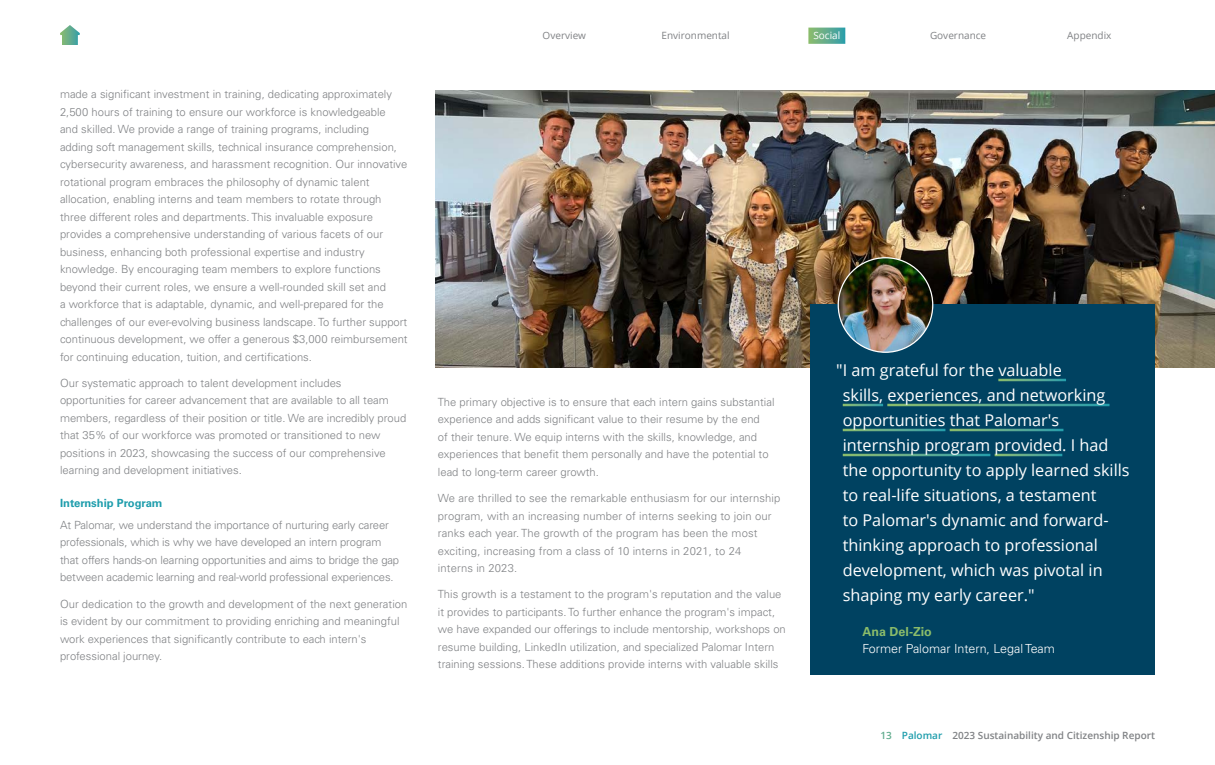
<style>
.page{position:relative;width:1215px;height:765px;background:#fff}
.page>*{position:absolute;margin:0;border:0;box-sizing:border-box;transform-origin:0 0}
.t1{font:16.25px/25px "Open Sans";color:#fff}
.t2{font:300 12.5px "Univers LT Std";color:#fff}
.t3{font:700 12.5px "Univers LT Std";color:#8bbc6a}
.t4{font:300 11.25px/17.5px "Univers LT Std";color:#808285}
.t5{font:700 11.25px "Univers LT Std";color:#1e9dac}
.t6{font:600 10px "Open Sans";color:#808285}
.t7{font:10px "Open Sans";color:#808285}
.t8{font:10px "Open Sans";color:#fff}
.s1{color:#61ac8e}
.s2{color:#1e9dac}
</style>
<div class="page">
<svg style="left:808px;top:28px;width:37px;height:16px"></svg>
<svg style="left:60px;top:25px;width:20px;height:20px"></svg>
<img style="left:435px;top:90px;width:780px;height:278px">
<div style="left:810px;top:305px;width:345px;height:370px;background:#004261"></div>
<hr style="left:998px;top:379px;width:68px;height:2px;background:#fff">
<hr style="left:843px;top:404px;width:40px;height:2px;background:#fff">
<hr style="left:887px;top:404px;width:223px;height:2px;background:#fff">
<hr style="left:843px;top:429px;width:102px;height:2px;background:#fff">
<hr style="left:950px;top:429px;width:113px;height:2px;background:#fff">
<hr style="left:843px;top:454px;width:147px;height:2px;background:#fff">
<hr style="left:995px;top:454px;width:67px;height:2px;background:#fff">
<img style="left:838px;top:258px;width:95px;height:94px;border-radius:47px">
<p class="t4" style="left:60px;top:85px;width:349px">made a significant investment in training, dedicating approximately 2,500 hours of training to ensure our workforce is knowledgeable<br>and skilled. We provide a range of training programs, including<br>adding soft management skills, technical insurance comprehension, cybersecurity awareness, and harassment recognition. Our innovative rotational program embraces the philosophy of dynamic talent allocation, enabling interns and team members to rotate through three different roles and departments. This invaluable exposure provides a comprehensive understanding of various facets of our business, enhancing both professional expertise and industry knowledge. By encouraging team members to explore functions beyond their current roles, we ensure a well-rounded skill set and<br>a workforce that is adaptable, dynamic, and well-prepared for the challenges of our ever-evolving business landscape. To further support continuous development, we offer a generous $3,000 reimbursement for continuing education, tuition, and certifications.</p>
<p class="t4" style="left:60px;top:374px;width:348px">Our systematic approach to talent development includes opportunities for career advancement that are available to all team members, regardless of their position or title. We are incredibly proud that 35% of our workforce was promoted or transitioned to new positions in 2023, showcasing the success of our comprehensive learning and development initiatives.</p>
<p class="t5" style="left:60px;top:496px;width:104px">Internship Program</p>
<p class="t4" style="left:60px;top:516px;width:341px">At Palomar, we understand the importance of nurturing early career professionals, which is why we have developed an intern program that offers hands-on learning opportunities and aims to bridge the gap between academic learning and real-world professional experiences.</p>
<p class="t4" style="left:60px;top:595px;width:349px">Our dedication to the growth and development of the next generation is evident by our commitment to providing enriching and meaningful work experiences that significantly contribute to each intern's professional journey.</p>
<p class="t7" style="left:543px;top:28px;width:45px">Overview</p>
<p class="t7" style="left:662px;top:28px;width:70px">Environmental</p>
<p class="t8" style="left:813px;top:28px;width:28px">Social</p>
<p class="t7" style="left:930px;top:28px;width:58px">Governance</p>
<p class="t7" style="left:1067px;top:28px;width:46px">Appendix</p>
<p class="t4" style="left:438px;top:393px;width:338px">The primary objective is to ensure that each intern gains substantial experience and adds significant value to their resume by the end<br>of their tenure. We equip interns with the skills, knowledge, and experiences that benefit them personally and have the potential to lead to long-term career growth.</p>
<p class="t4" style="left:438px;top:489px;width:344px">We are thrilled to see the remarkable enthusiasm for our internship program, with an increasing number of interns seeking to join our ranks each year. The growth of the program has been the most exciting, increasing from a class of 10 interns in 2021, to 24<br>interns in 2023.</p>
<p class="t4" style="left:438px;top:586px;width:349px">This growth is a testament to the program's reputation and the value it provides to participants. To further enhance the program's impact, we have expanded our offerings to include mentorship, workshops on resume building, LinkedIn utilization, and specialized Palomar Intern training sessions. These additions provide interns with valuable skills</p>
<p class="t1" style="left:843px;top:357px;width:288px;text-indent:-7px">"I am grateful for the valuable<br>skills, experiences, and networking opportunities that Palomar's internship program provided. I had the opportunity to apply learned skills to real-life situations, a testament<br>to Palomar's dynamic and forward&shy;thinking approach to professional development, which was pivotal in shaping my early career."</p>
<p class="t3" style="left:862px;top:625px;width:71px">Ana Del-Zio</p>
<p class="t2" style="left:862px;top:641px;width:194px">Former Palomar Intern, Legal Team</p>
<p class="t6" style="left:880px;top:728px;width:276px"><span class="s1">13</span> <span class="s2">Palomar</span> 2023 Sustainability and Citizenship Report</p>
</div>
